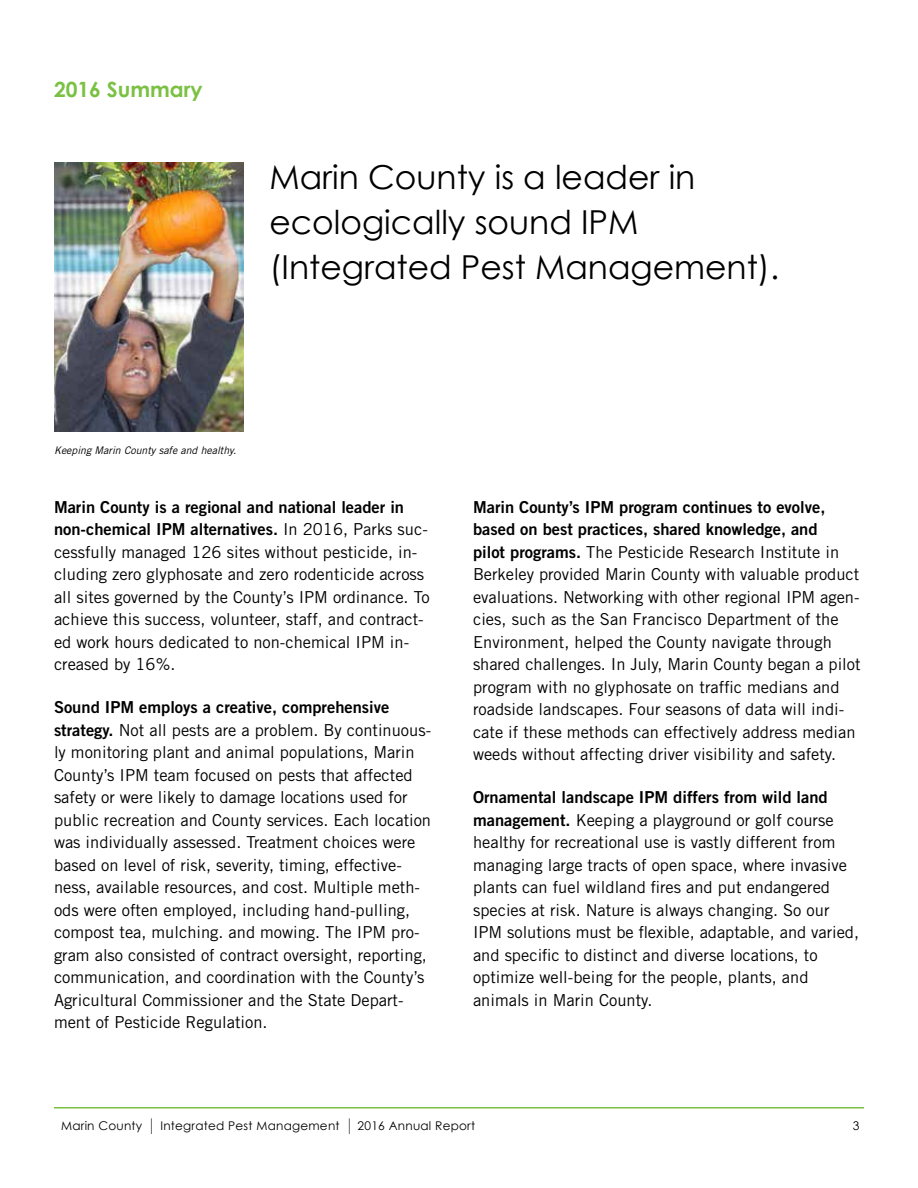
<style>
.page{position:relative;width:918px;height:1188px;background:#fff}
.page>*{position:absolute;margin:0;border:0;box-sizing:border-box;transform-origin:0 0}
.t1{font:33px/45px "Century Gothic";color:#000}
.t2{font:700 21px "Century Gothic";color:#7ac143}
.t3{font:16.5px/22.5px "Trade Gothic";color:#000}
.t4{font:16.5px/22.5px "Trade Gothic Bold Two";color:#000}
.t5{font:12px "Century Gothic";letter-spacing:.02em;color:#000}
.t6{font:italic 10.5px "Trade Gothic";color:#000}
.s1{font-family:"Trade Gothic"}
.s2{font-family:"Trade Gothic Bold Two"}
</style>
<div class="page">
<hr style="left:54px;top:1107px;width:810px;height:1px;background:#7ac143">
<svg style="left:151px;top:1118px;width:1px;height:16px"></svg>
<svg style="left:349px;top:1118px;width:1px;height:16px"></svg>
<img style="left:54px;top:162px;width:190px;height:270px">
<p class="t2" style="left:54px;top:76px;width:150px">2016 Summary</p>
<h1 class="t1" style="left:269px;top:155px;width:511px">Marin County is a leader in ecologically sound IPM (Integrated Pest Management).</h1>
<p class="t6" style="left:54px;top:444px;width:184px">Keeping Marin County safe and healthy.</p>
<p class="t4" style="left:54px;top:495px;width:375px">Marin County is a regional and national leader in non-chemical IPM alternatives. <span class="s1">In 2016, Parks suc-</span></p>
<p class="t3" style="left:54px;top:541px;width:377px">cessfully managed 126 sites without pesticide, in&shy;cluding zero glyphosate and zero rodenticide across all sites governed by the County’s IPM ordinance. To achieve this success, volunteer, staff, and contract&shy;ed work hours dedicated to non-chemical IPM in&shy;creased by 16%.</p>
<p class="t4" style="left:54px;top:696px;width:337px">Sound IPM employs a creative, comprehensive</p>
<p class="t3" style="left:54px;top:718px;width:379px"><span class="s2">strategy.</span> Not all pests are a problem. By continuous&shy;ly monitoring plant and animal populations, Marin County’s IPM team focused on pests that affected safety or were likely to damage locations used for public recreation and County services. Each location was individually assessed. Treatment choices were based on level of risk, severity, timing, effective&shy;ness, available resources, and cost. Multiple meth&shy;ods were often employed, including hand-pulling, compost tea, mulching. and mowing. The IPM pro&shy;gram also consisted of contract oversight, reporting, communication, and coordination with the County’s Agricultural Commissioner and the State Depart&shy;ment of Pesticide Regulation.</p>
<p class="t4" style="left:473px;top:495px;width:354px">Marin County’s IPM program continues to evolve, based on best practices, shared knowledge, and</p>
<p class="t3" style="left:473px;top:541px;width:389px"><span class="s2">pilot programs.</span> The Pesticide Research Institute in Berkeley provided Marin County with valuable product evaluations. Networking with other regional IPM agen&shy;cies, such as the San Francisco Department of the Environment, helped the County navigate through shared challenges. In July, Marin County began a pilot program with no glyphosate on traffic medians and roadside landscapes. Four seasons of data will indi&shy;cate if these methods can effectively address median weeds without affecting driver visibility and safety.</p>
<p class="t4" style="left:473px;top:786px;width:356px">Ornamental landscape IPM differs from wild land</p>
<p class="t3" style="left:473px;top:808px;width:388px"><span class="s2">management.</span> Keeping a playground or golf course healthy for recreational use is vastly different from managing large tracts of open space, where invasive plants can fuel wildland fires and put endangered species at risk. Nature is always changing. So our IPM solutions must be flexible, adaptable, and varied, and specific to distinct and diverse locations, to optimize well-being for the people, plants, and animals in Marin County.</p>
<p class="t5" style="left:61px;top:1119px;width:83px">Marin County</p>
<p class="t5" style="left:160px;top:1119px;width:181px">Integrated Pest Management</p>
<p class="t5" style="left:358px;top:1119px;width:119px">2016 Annual Report</p>
<p class="t5" style="left:853px;top:1119px;width:8px">3</p>
</div>
